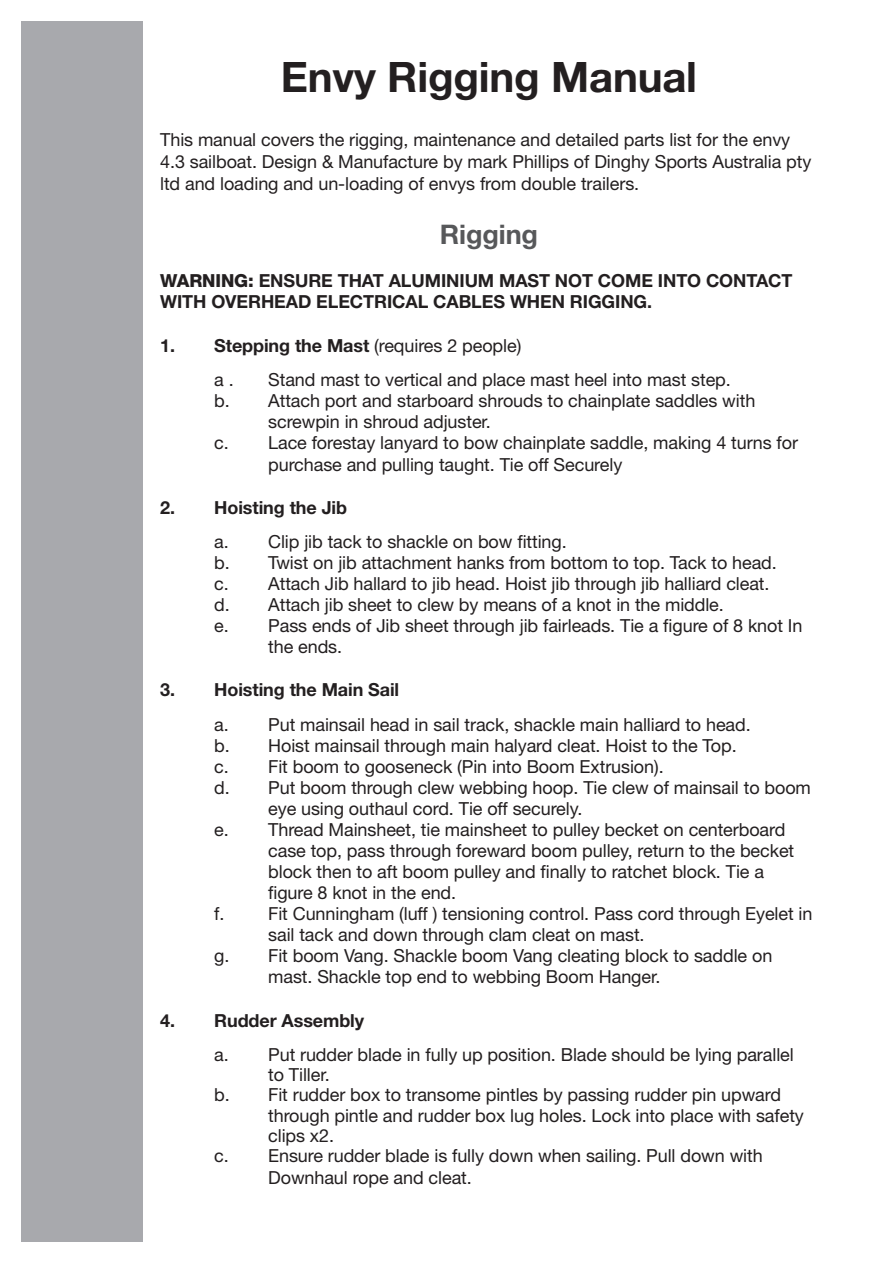
<style>
.page{position:relative;width:893px;height:1263px;background:#fff}
.page>*{position:absolute;margin:0;border:0;box-sizing:border-box;transform-origin:0 0}
.t1{font:700 42px "Helvetica Neue";letter-spacing:-.005em;color:#231f20}
.t2{font:700 27px "Helvetica Neue";letter-spacing:-.005em;color:#57585a}
.t3{font:18px/21.6px "Helvetica Neue";letter-spacing:-.005em;color:#231f20}
.t4{font:700 18px/21.6px "Helvetica Neue";letter-spacing:-.005em;color:#231f20}
.s1{font-weight:800}
.s2{font-weight:700}
</style>
<div class="page">
<div style="left:21px;top:21px;width:121px;height:1221px;background:#a8a9ad"></div>
<h1 class="t1" style="left:281px;top:62px;width:418px">Envy Rigging Manual</h1>
<p class="t3" style="left:160px;top:131px;width:653px">This manual covers the rigging, maintenance and detailed parts list for the envy<br>4.3 sailboat. Design &amp; Manufacture by mark Phillips of Dinghy Sports Australia pty ltd and loading and un-loading of envys from double trailers.</p>
<h2 class="t2" style="left:440px;top:224px;width:100px">Rigging</h2>
<p class="t4" style="left:160px;top:271px;width:634px"><span class="s1">WARNING:</span> ENSURE THAT ALUMINIUM MAST NOT COME INTO CONTACT<br>WITH OVERHEAD ELECTRICAL CABLES WHEN RIGGING.</p>
<p class="t3" style="left:214px;top:330px;width:309px;line-height:34.3px;text-indent:-54px"><span class="s2">1. Stepping the Mast</span> (requires 2 people) a .</p>
<p class="t3" style="left:268px;top:370px;width:464px">Stand mast to vertical and place mast heel into mast step.</p>
<p class="t3" style="left:214px;top:391px;width:543px">b. Attach port and starboard shrouds to chainplate saddles with</p>
<p class="t3" style="left:268px;top:412px;width:224px">screwpin in shroud adjuster.</p>
<p class="t3" style="left:214px;top:433px;width:585px">c. Lace forestay lanyard to bow chainplate saddle, making 4 turns for</p>
<p class="t3" style="left:268px;top:455px;width:356px">purchase and pulling taught. Tie off Securely</p>
<p class="t4" style="left:160px;top:498px;width:188px">2. Hoisting the Jib</p>
<p class="t3" style="left:214px;top:533px;width:354px">a. Clip jib tack to shackle on bow fitting.</p>
<p class="t3" style="left:214px;top:554px;width:564px">b. Twist on jib attachment hanks from bottom to top. Tack to head.</p>
<p class="t3" style="left:214px;top:575px;width:557px">c. Attach Jib hallard to jib head. Hoist jib through jib halliard cleat.</p>
<p class="t3" style="left:214px;top:596px;width:511px">d. Attach jib sheet to clew by means of a knot in the middle.</p>
<p class="t3" style="left:214px;top:617px;width:590px">e. Pass ends of Jib sheet through jib fairleads. Tie a figure of 8 knot In</p>
<p class="t3" style="left:268px;top:638px;width:75px">the ends.</p>
<p class="t4" style="left:160px;top:681px;width:241px">3. Hoisting the Main Sail</p>
<p class="t3" style="left:214px;top:715px;width:538px">a. Put mainsail head in sail track, shackle main halliard to head.</p>
<p class="t3" style="left:214px;top:736px;width:524px">b. Hoist mainsail through main halyard cleat. Hoist to the Top.</p>
<p class="t3" style="left:214px;top:757px;width:451px">c. Fit boom to gooseneck (Pin into Boom Extrusion).</p>
<p class="t3" style="left:214px;top:778px;width:598px">d. Put boom through clew webbing hoop. Tie clew of mainsail to boom</p>
<p class="t3" style="left:268px;top:799px;width:316px">eye using outhaul cord. Tie off securely.</p>
<p class="t3" style="left:214px;top:820px;width:573px">e. Thread Mainsheet, tie mainsheet to pulley becket on centerboard</p>
<p class="t3" style="left:268px;top:841px;width:528px">case top, pass through foreward boom pulley, return to the becket</p>
<p class="t3" style="left:268px;top:862px;width:497px">block then to aft boom pulley and finally to ratchet block. Tie a</p>
<p class="t3" style="left:268px;top:883px;width:190px">figure 8 knot in the end.</p>
<p class="t3" style="left:214px;top:904px;width:12px">f.</p>
<p class="t3" style="left:268px;top:904px;width:546px">Fit Cunningham (luff ) tensioning control. Pass cord through Eyelet in</p>
<p class="t3" style="left:268px;top:925px;width:378px">sail tack and down through clam cleat on mast.</p>
<p class="t3" style="left:214px;top:946px;width:560px">g. Fit boom Vang. Shackle boom Vang cleating block to saddle on</p>
<p class="t3" style="left:268px;top:968px;width:394px">mast. Shackle top end to webbing Boom Hanger.</p>
<p class="t4" style="left:160px;top:1011px;width:206px">4. Rudder Assembly</p>
<p class="t3" style="left:214px;top:1045px;width:581px">a. Put rudder blade in fully up position. Blade should be lying parallel</p>
<p class="t3" style="left:268px;top:1066px;width:63px">to Tiller.</p>
<p class="t3" style="left:214px;top:1086px;width:568px">b. Fit rudder box to transome pintles by passing rudder pin upward</p>
<p class="t3" style="left:268px;top:1106px;width:537px">through pintle and rudder box lug holes. Lock into place with safety</p>
<p class="t3" style="left:268px;top:1126px;width:67px">clips x2.</p>
<p class="t3" style="left:214px;top:1147px;width:550px">c. Ensure rudder blade is fully down when sailing. Pull down with</p>
<p class="t3" style="left:268px;top:1168px;width:205px">Downhaul rope and cleat.</p>
</div>
